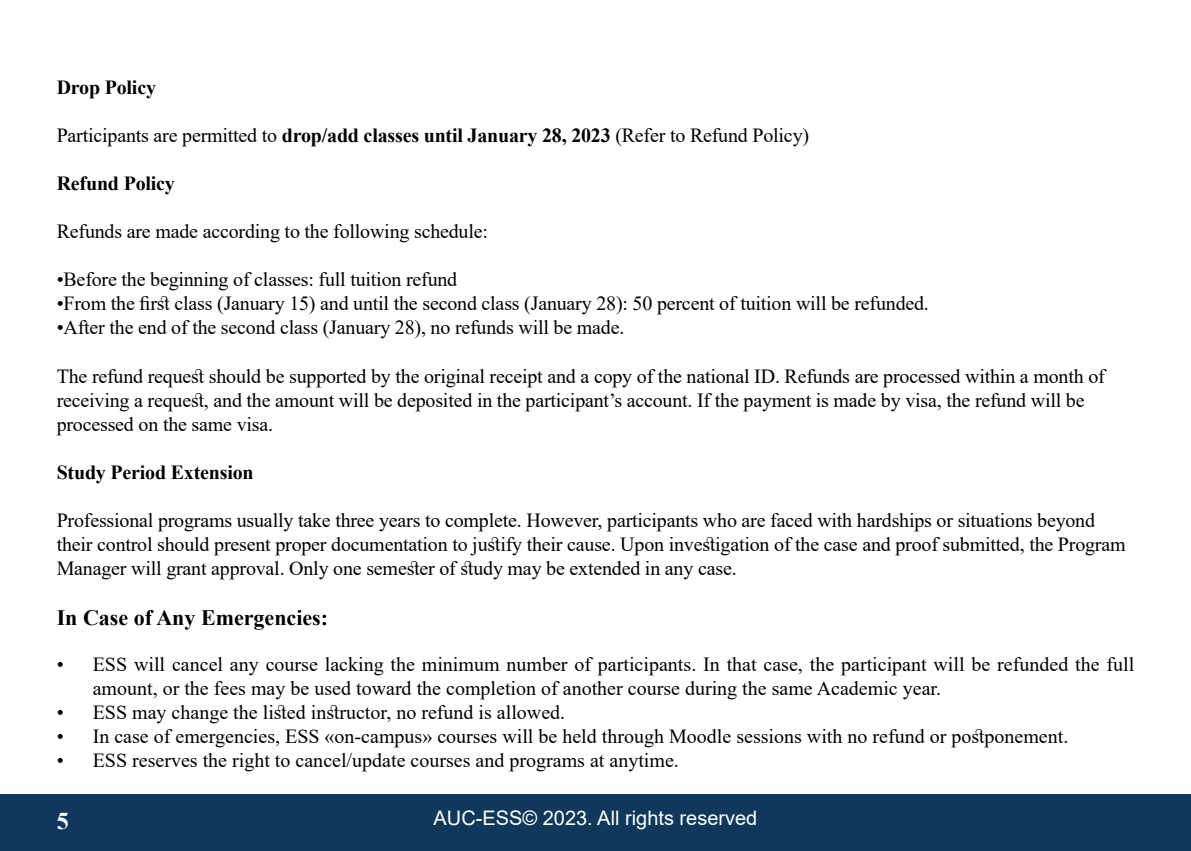
<style>
.page{position:relative;width:1191px;height:851px;background:#fff}
.page>*{position:absolute;margin:0;border:0;box-sizing:border-box;transform-origin:0 0}
.t1{font:700 24px "Times New Roman";color:#fff}
.t2{font:700 22px "Times New Roman";color:#000}
.t3{font:20px/24px "Times New Roman";letter-spacing:-.01em;color:#000}
.t4{font:700 20px "Times New Roman";letter-spacing:-.01em;color:#000}
.t5{font:20px "Arial";color:#fff}
.s1{font-weight:700}
</style>
<div class="page">
<div style="left:0;top:794px;width:1191px;height:56px;background:#0f385a"></div>
<p class="t4" style="left:57px;top:73px;width:101px">Drop Policy</p>
<p class="t3" style="left:57px;top:123px;width:754px">Participants are permitted to <span class="s1">drop/add classes until January 28, 2023</span> (Refer to Refund Policy)</p>
<p class="t4" style="left:57px;top:169px;width:120px">Refund Policy</p>
<p class="t3" style="left:57px;top:219px;width:433px">Refunds are made according to the following schedule:</p>
<p class="t3" style="left:57px;top:267px;width:402px">•Before the beginning of classes: full tuition refund</p>
<p class="t3" style="left:57px;top:291px;width:873px">•From the first class (January 15) and until the second class (January 28): 50 percent of tuition will be refunded.</p>
<p class="t3" style="left:57px;top:315px;width:569px">•After the end of the second class (January 28), no refunds will be made.</p>
<p class="t3" style="left:57px;top:363px;width:1049px">The refund request should be supported by the original receipt and a copy of the national ID. Refunds are processed within a month of receiving a request, and the amount will be deposited in the participant’s account. If the payment is made by visa, the refund will be processed on the same visa.</p>
<p class="t4" style="left:57px;top:457px;width:198px">Study Period Extension</p>
<p class="t3" style="left:57px;top:507px;width:1070px">Professional programs usually take three years to complete. However, participants who are faced with hardships or situations beyond their control should present proper documentation to justify their cause. Upon investigation of the case and proof submitted, the Program<br>Manager will grant approval. Only one semester of study may be extended in any case.</p>
<p class="t2" style="left:57px;top:601px;width:273px">In Case of Any Emergencies:</p>
<p class="t3" style="left:93px;top:651px;width:1043px;text-indent:-36px">• ESS will cancel any course lacking the minimum number of participants. In that case, the participant will be refunded the full amount, or the fees may be used toward the completion of another course during the same Academic year.</p>
<p class="t3" style="left:57px;top:699px;width:510px">• ESS may change the listed instructor, no refund is allowed.</p>
<p class="t3" style="left:57px;top:723px;width:1013px">• In case of emergencies, ESS «on-campus» courses will be held through Moodle sessions with no refund or postponement.</p>
<p class="t3" style="left:57px;top:747px;width:624px">• ESS reserves the right to cancel/update courses and programs at anytime.</p>
<p class="t1" style="left:57px;top:803px;width:13px">5</p>
<p class="t5" style="left:433px;top:803px;width:325px">AUC-ESS© 2023. All rights reserved</p>
</div>
